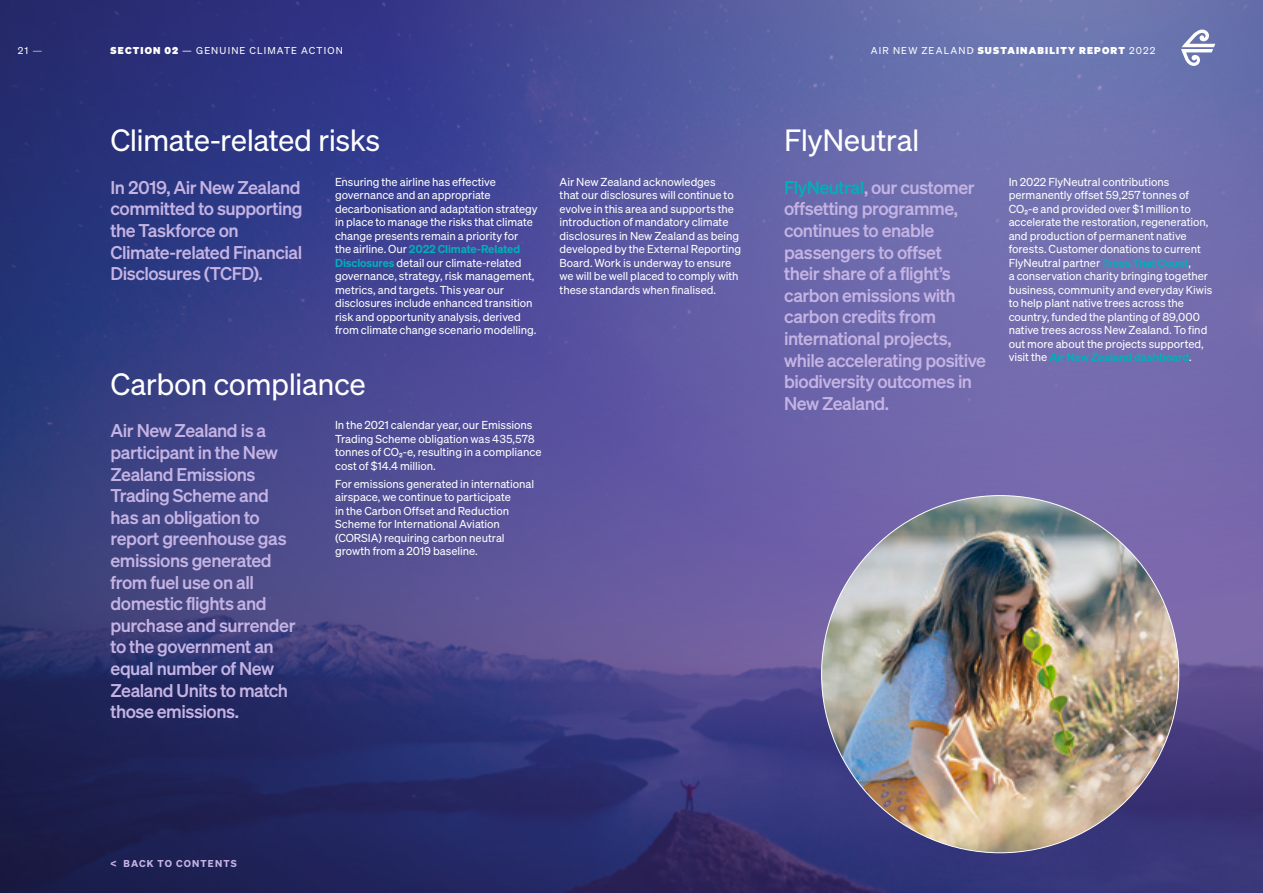
<style>
.page{position:relative;width:1263px;height:893px;background:#fff}
.page>*{position:absolute;margin:0;border:0;box-sizing:border-box;transform-origin:0 0}
.t1{font:30px "Air New Zealand Sans";letter-spacing:-.02em;color:#fff}
.t2{font:500 18px/21.6px "Air New Zealand Sans";letter-spacing:-.03em;color:#c5b4e3}
.t3{font:11.25px/13.5px "Air New Zealand Sans";letter-spacing:-.005em;color:#fff}
.t4{font:900 9.75px "Air New Zealand Sans";letter-spacing:.125em;color:#fff}
.t5{font:9.75px "Air New Zealand Sans";letter-spacing:.12em;color:#fff}
.t6{font:700 9.75px "Air New Zealand Sans";letter-spacing:.11em;color:#c5b4e3}
.s1{font-weight:300}
.s2{font-weight:900}
.s3{font-weight:400}
.s4{font-weight:600;color:#00b0b9}
.s5{color:#00b0b9}
</style>
<div class="page">
<img style="left:0;top:0;width:1263px;height:893px">
<img style="left:821px;top:496px;width:358px;height:357px;border-radius:179px">
<svg style="left:1181px;top:30px;width:34px;height:36px"></svg>
<p class="t5" style="left:18px;top:45px;width:26px">21 <span class="s1">—</span></p>
<p class="t5" style="left:111px;top:45px;width:234px"><span class="s2">SECTION 02</span> — GENUINE CLIMATE ACTION</p>
<p class="t4" style="left:871px;top:44px;width:286px"><span class="s3">AIR NEW ZEALAND</span> SUSTAINABILITY REPORT <span class="s3">2022</span></p>
<h1 class="t1" style="left:111px;top:122px;width:271px">Climate-related risks</h1>
<h2 class="t2" style="left:111px;top:176px;width:193px">In 2019, Air New Zealand committed to supporting the Taskforce on<br>Climate-related Financial<br>Disclosures (TCFD).</h2>
<p class="t3" style="left:335px;top:175px;width:204px">Ensuring the airline has effective governance and an appropriate decarbonisation and adaptation strategy in place to manage the risks that climate change presents remain a priority for<br>the airline. Our <span class="s4">2022 Climate-Related Disclosures</span> detail our climate-related governance, strategy, risk management, metrics, and targets. This year our disclosures include enhanced transition risk and opportunity analysis, derived from climate change scenario modelling.</p>
<p class="t3" style="left:560px;top:175px;width:183px">Air New Zealand acknowledges<br>that our disclosures will continue to evolve in this area and supports the introduction of mandatory climate disclosures in New Zealand as being developed by the External Reporting Board. Work is underway to ensure we will be well placed to comply with these standards when finalised.</p>
<h1 class="t1" style="left:111px;top:366px;width:257px">Carbon compliance</h1>
<p class="t2" style="left:111px;top:420px;width:187px">Air New Zealand is a participant in the New<br>Zealand Emissions<br>Trading Scheme and has an obligation to report greenhouse gas emissions generated from fuel use on all domestic flights and purchase and surrender to the government an equal number of New<br>Zealand Units to match those emissions.</p>
<p class="t3" style="left:335px;top:418px;width:208px">In the 2021 calendar year, our Emissions Trading Scheme obligation was 435,578 tonnes of CO₂-e, resulting in a compliance cost of $14.4 million.</p>
<p class="t3" style="left:335px;top:477px;width:200px">For emissions generated in international airspace, we continue to participate<br>in the Carbon Offset and Reduction Scheme for International Aviation (CORSIA) requiring carbon neutral growth from a 2019 baseline.</p>
<h1 class="t1" style="left:784px;top:122px;width:137px">FlyNeutral</h1>
<p class="t2" style="left:784px;top:176px;width:203px"><span class="s5">FlyNeutral</span>, our customer offsetting programme, continues to enable passengers to offset<br>their share of a flight’s carbon emissions with carbon credits from international projects, while accelerating positive biodiversity outcomes in<br>New Zealand.</p>
<p class="t3" style="left:1009px;top:175px;width:205px">In 2022 FlyNeutral contributions permanently offset 59,257 tonnes of CO₂-e and provided over $1 million to accelerate the restoration, regeneration, and production of permanent native forests. Customer donations to current FlyNeutral partner <span class="s4">Trees That Count</span>,<br>a conservation charity bringing together business, community and everyday Kiwis to help plant native trees across the country, funded the planting of 89,000 native trees across New Zealand. To find out more about the projects supported, visit the <span class="s4">Air New Zealand dashboard</span>.</p>
<p class="t6" style="left:111px;top:857px;width:128px">&lt; BACK TO CONTENTS</p>
</div>
